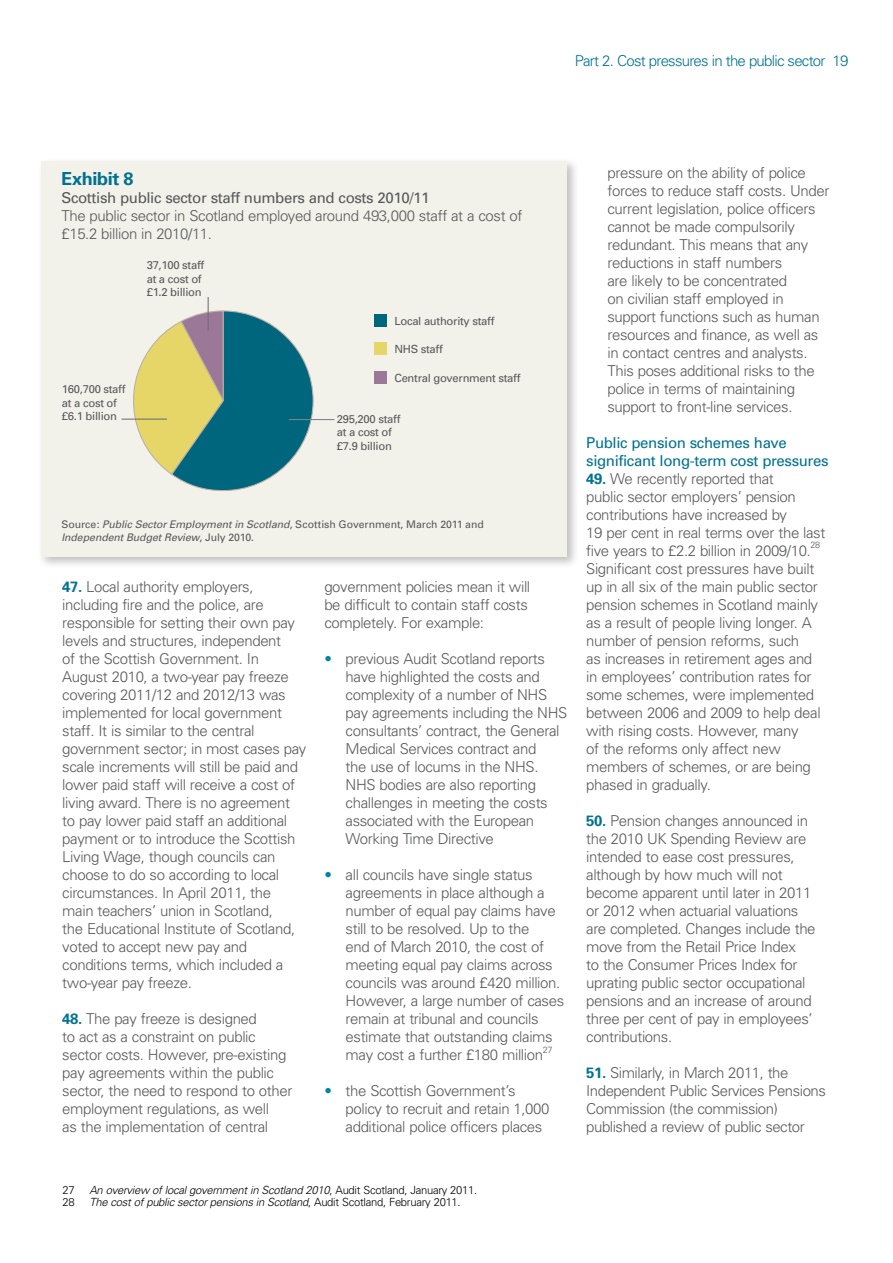
<style>
.page{position:relative;width:893px;height:1263px;background:#fff}
.page>*{position:absolute;margin:0;border:0;box-sizing:border-box;transform-origin:0 0}
.Exhibit_-_Heading_3{font:700 18px "Univers";letter-spacing:-.02em;color:#00728f}
.Paragraph{font:300 15px/18px "Univers";letter-spacing:-.025em;color:#58595b}
.Paragraph_-_bullet{font:300 15px/18px "Univers";letter-spacing:-.025em;color:#58595b}
.Exhibit_-_Heading_4{font:300 15px/18px "Univers";letter-spacing:-.025em;color:#58595b}
.Heading_4{font:15px/18px "Univers";letter-spacing:-.025em;color:#00728f}
.Exhibit_-_Heading_4-2{font:15px "Univers";letter-spacing:-.025em;color:#58595b}
.t1{font:300 15px "Univers";letter-spacing:-.05em;color:#00728f}
.t2{font:11.25px/13.5px "Univers";letter-spacing:-.025em;color:#58595b}
.Footnote{font:italic 300 11.25px "Univers";letter-spacing:-.025em;color:#000}
.Footnote-2{font:300 11.25px "Univers";color:#000}
.Source{font:italic 10.5px/12.6px "Univers";letter-spacing:-.005em;color:#58595b}
.Paragraph_-_bullet-2{font:300 9px "Univers";color:#58595b}
.Paragraph-2{font:300 9px "Univers";color:#58595b}
.s1{font-style:normal}
.s2{font-weight:700;color:#00728f}
.s3{color:#0086a2}
</style>
<div class="page">
<div style="left:38px;top:158px;width:542px;height:412px;background:#000;opacity:.25"></div>
<div style="left:42px;top:162px;width:525px;height:395px;background:#f2f1ea"></div>
<div style="left:374px;top:314px;width:12px;height:13px;background:#00667d"></div>
<div style="left:374px;top:343px;width:12px;height:12px;background:#e5d667"></div>
<div style="left:374px;top:371px;width:12px;height:13px;background:#9b7898"></div>
<svg style="left:121px;top:310px;width:193px;height:181px"></svg>
<hr style="left:289px;top:419px;width:45px;height:1px;background:#808285">
<hr style="left:121px;top:419px;width:46px;height:1px;background:#6d6e71">
<hr style="left:208px;top:297px;width:1px;height:34px;background:#6d6e71">
<p class="t1" style="left:575px;top:52px;width:275px">Part 2. Cost pressures in the public sector 19</p>
<p class="Exhibit_-_Heading_3" style="left:61px;top:168px;width:74px">Exhibit 8</p>
<p class="Exhibit_-_Heading_4-2" style="left:61px;top:189px;width:370px">Scottish public sector staff numbers and costs 2010/11</p>
<p class="Exhibit_-_Heading_4" style="left:61px;top:207px;width:463px">The public sector in Scotland employed around 493,000 staff at a cost of £15.2 billion in 2010/11.</p>
<p class="t2" style="left:147px;top:259px;width:59px">37,100 staff at a cost of £1.2 billion</p>
<p class="t2" style="left:62px;top:382px;width:65px">160,700 staff at a cost of £6.1 billion</p>
<p class="t2" style="left:394px;top:314px;width:102px">Local authority staff</p>
<p class="t2" style="left:394px;top:343px;width:50px">NHS staff</p>
<p class="t2" style="left:394px;top:371px;width:128px">Central government staff</p>
<p class="t2" style="left:337px;top:412px;width:65px">295,200 staff at a cost of £7.9 billion</p>
<p class="Source" style="left:61px;top:518px;width:424px"><span class="s1">Source:</span> Public Sector Employment in Scotland<span class="s1">, Scottish Government, March 2011 and<br></span>Independent Budget Review<span class="s1">, July 2010.</span></p>
<p class="Paragraph" style="left:62px;top:577px;width:246px"><span class="s2">47.</span> Local authority employers, including fire and the police, are responsible for setting their own pay levels and structures, independent<br>of the Scottish Government. In August 2010, a two-year pay freeze covering 2011/12 and 2012/13 was implemented for local government staff. It is similar to the central government sector; in most cases pay scale increments will still be paid and lower paid staff will receive a cost of living award. There is no agreement to pay lower paid staff an additional payment or to introduce the Scottish Living Wage, though councils can choose to do so according to local circumstances. In April 2011, the<br>main teachers’ union in Scotland,<br>the Educational Institute of Scotland, voted to accept new pay and conditions terms, which included a two-year pay freeze.</p>
<p class="Paragraph" style="left:62px;top:1009px;width:232px"><span class="s2">48.</span> The pay freeze is designed<br>to act as a constraint on public sector costs. However, pre-existing pay agreements within the public sector, the need to respond to other employment regulations, as well<br>as the implementation of central</p>
<p class="Paragraph" style="left:324px;top:578px;width:207px">government policies mean it will be difficult to contain staff costs completely. For example:</p>
<p class="Paragraph_-_bullet" style="left:346px;top:650px;width:223px;text-indent:-21px"><span class="s3">•</span> previous Audit Scotland reports have highlighted the costs and complexity of a number of NHS pay agreements including the NHS consultants’ contract, the General<br>Medical Services contract and<br>the use of locums in the NHS.<br>NHS bodies are also reporting challenges in meeting the costs associated with the European<br>Working Time Directive</p>
<p class="Paragraph_-_bullet" style="left:346px;top:866px;width:220px;text-indent:-21px"><span class="s3">•</span> all councils have single status agreements in place although a number of equal pay claims have still to be resolved. Up to the<br>end of March 2010, the cost of meeting equal pay claims across councils was around £420 million.<br>However, a large number of cases remain at tribunal and councils estimate that outstanding claims may cost a further £180 million</p>
<p class="Paragraph_-_bullet-2" style="left:543px;top:1044px;width:11px">27</p>
<p class="Paragraph_-_bullet" style="left:346px;top:1082px;width:205px;text-indent:-21px"><span class="s3">•</span> the Scottish Government’s policy to recruit and retain 1,000 additional police officers places</p>
<p class="Paragraph_-_bullet" style="left:607px;top:163px;width:223px">pressure on the ability of police forces to reduce staff costs. Under current legislation, police officers cannot be made compulsorily redundant. This means that any reductions in staff numbers<br>are likely to be concentrated<br>on civilian staff employed in support functions such as human resources and finance, as well as in contact centres and analysts.<br>This poses additional risks to the police in terms of maintaining support to front-line services.</p>
<p class="Heading_4" style="left:586px;top:434px;width:244px">Public pension schemes have significant long-term cost pressures</p>
<p class="Paragraph" style="left:586px;top:469px;width:241px"><span class="s2">49.</span> We recently reported that<br>public sector employers’ pension contributions have increased by<br>19 per cent in real terms over the last five years to £2.2 billion in 2009/10.</p>
<p class="Paragraph-2" style="left:810px;top:540px;width:11px">28</p>
<p class="Paragraph" style="left:586px;top:559px;width:236px">Significant cost pressures have built up in all six of the main public sector pension schemes in Scotland mainly as a result of people living longer. A number of pension reforms, such<br>as increases in retirement ages and in employees’ contribution rates for some schemes, were implemented between 2006 and 2009 to help deal with rising costs. However, many<br>of the reforms only affect new members of schemes, or are being phased in gradually.</p>
<p class="Paragraph" style="left:586px;top:811px;width:231px"><span class="s2">50.</span> Pension changes announced in the 2010 UK Spending Review are intended to ease cost pressures, although by how much will not become apparent until later in 2011 or 2012 when actuarial valuations are completed. Changes include the move from the Retail Price Index<br>to the Consumer Prices Index for uprating public sector occupational pensions and an increase of around three per cent of pay in employees’ contributions.</p>
<p class="Paragraph" style="left:586px;top:1063px;width:241px"><span class="s2">51.</span> Similarly, in March 2011, the Independent Public Services Pensions Commission (the commission) published a review of public sector</p>
<p class="Footnote-2" style="left:62px;top:1183px;width:14px">27</p>
<p class="Footnote" style="left:89px;top:1183px;width:389px">An overview of local government in Scotland 2010<span class="s1">, Audit Scotland, January 2011.</span></p>
<p class="Footnote-2" style="left:62px;top:1195px;width:14px">28</p>
<p class="Footnote" style="left:89px;top:1195px;width:373px">The cost of public sector pensions in Scotland<span class="s1">, Audit Scotland, February 2011.</span></p>
</div>
